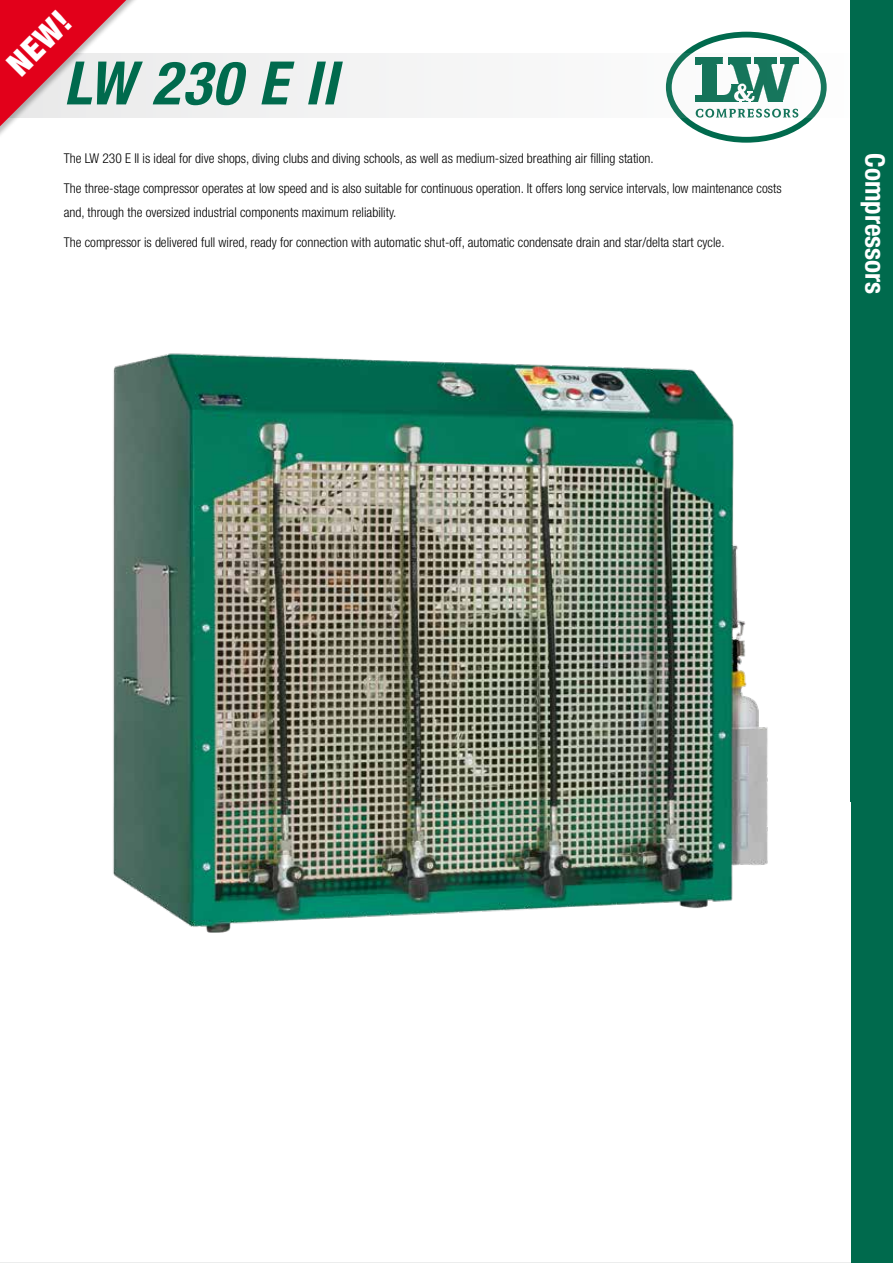
<style>
.page{position:relative;width:893px;height:1263px;background:#fff}
.page>*{position:absolute;margin:0;border:0;box-sizing:border-box;transform-origin:0 0}
.t1{font:italic 700 condensed 60px "Helvetica Neue LT Std";letter-spacing:.025em;color:#006a4d}
.t2{font:900 condensed 33px "Helvetica Neue LT Std";color:#fff}
.t3{font:700 condensed 27px "Helvetica Neue LT Std";color:#fff}
.t4{font:300 condensed 13.5px/24px "Helvetica Neue LT Std";color:#000}
</style>
<div class="page">
<svg style="left:664px;top:30px;width:164px;height:114px"></svg>
<svg style="left:669px;top:35px;width:155px;height:105px"></svg>
<div style="left:666px;top:32px;width:161px;height:111px;border:6px solid #006a4d;border-radius:50%"></div>
<svg style="left:152px;top:54px;width:676px;height:64px"></svg>
<div style="left:850px;top:0;width:43px;height:1263px;background:#006a4d"></div>
<div style="left:0;top:0;width:152px;height:227px;background:#000;opacity:.27"></div>
<svg style="left:0;top:0;width:146px;height:221px"></svg>
<img style="left:113px;top:353px;width:655px;height:580px">
<h2 class="t2" style="left:-1px;top:55px;width:76px;rotate:-45deg">NEW!</h2>
<h1 class="t1" style="left:64px;top:47px;width:275px">LW 230 E II</h1>
<p class="t4" style="left:64px;top:146px;width:591px">The LW 230 E II is ideal for dive shops, diving clubs and diving schools, as well as medium-sized breathing air filling station.</p>
<p class="t4" style="left:64px;top:176px;width:719px">The three-stage compressor operates at low speed and is also suitable for continuous operation. It offers long service intervals, low maintenance costs and, through the oversized industrial components maximum reliability.</p>
<p class="t4" style="left:64px;top:231px;width:662px">The compressor is delivered full wired, ready for connection with automatic shut-off, automatic condensate drain and star/delta start cycle.</p>
<h3 class="t3" style="left:891px;top:153px;width:142px;rotate:90deg">Compressors</h3>
</div>
